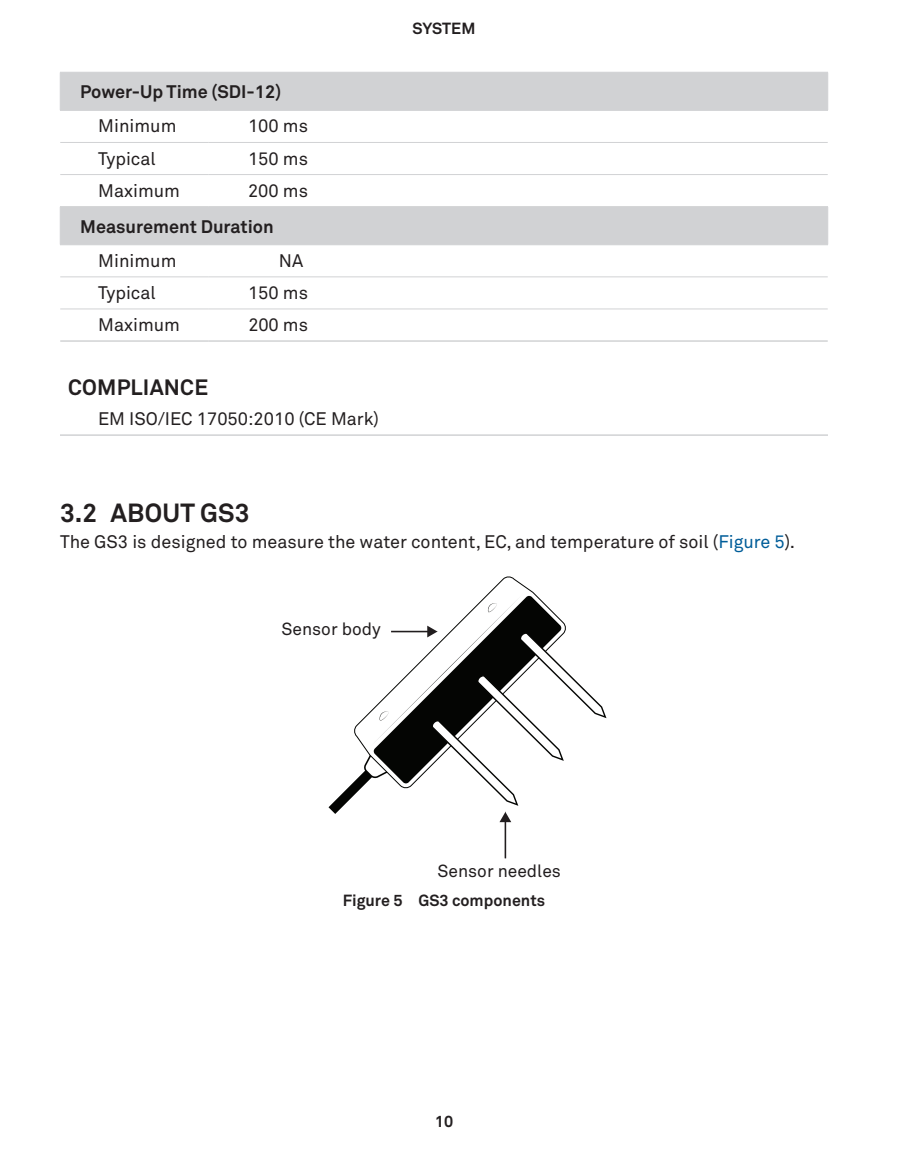
<style>
.page{position:relative;width:900px;height:1152px;background:#fff}
.page>*{position:absolute;margin:0;border:0;box-sizing:border-box;transform-origin:0 0}
.t1{font:700 26px "Akkurat Pro";letter-spacing:.01em;color:#231f20}
.SpecHead1{font:700 22px "Akkurat Pro";letter-spacing:.01em;color:#231f20}
.BodyTxtFirst{font:18px "Akkurat Pro";color:#231f20}
.SpecTxt1ColLeft{font:18px "Akkurat Pro";color:#231f20}
.SpecTxt1ColRightDecimal{font:18px "Akkurat Pro";color:#231f20}
.SpecHead2Top{font:700 18px "Akkurat Pro";color:#231f20}
.SpecHead2{font:700 18px "Akkurat Pro";color:#231f20}
.t2{font:17.4px "Akkurat Pro";color:#211d1e}
.t3{font:700 16px "Akkurat Pro";color:#231f20}
.s1{color:#005d99}
</style>
<div class="page">
<svg style="left:61px;top:73px;width:766px;height:171px"></svg>
<hr style="left:60px;top:72px;width:149px;height:1px;background:#d1d2d4">
<hr style="left:60px;top:73px;width:1px;height:37px;background:#d1d2d4">
<hr style="left:209px;top:72px;width:619px;height:1px;background:#d1d2d4">
<hr style="left:827px;top:73px;width:1px;height:37px;background:#d1d2d4">
<hr style="left:60px;top:206px;width:149px;height:1px;background:#d1d2d4">
<hr style="left:60px;top:207px;width:1px;height:38px;background:#d1d2d4">
<hr style="left:209px;top:206px;width:619px;height:1px;background:#d1d2d4">
<hr style="left:827px;top:207px;width:1px;height:38px;background:#d1d2d4">
<hr style="left:60px;top:142px;width:149px;height:1px;background:#d1d2d4">
<hr style="left:209px;top:142px;width:619px;height:1px;background:#d1d2d4">
<hr style="left:60px;top:174px;width:149px;height:1px;background:#d1d2d4">
<hr style="left:209px;top:174px;width:619px;height:1px;background:#d1d2d4">
<hr style="left:60px;top:277px;width:149px;height:1px;background:#d1d2d4">
<hr style="left:209px;top:277px;width:619px;height:1px;background:#d1d2d4">
<hr style="left:60px;top:309px;width:149px;height:1px;background:#d1d2d4">
<hr style="left:209px;top:309px;width:619px;height:1px;background:#d1d2d4">
<hr style="left:60px;top:110px;width:149px;height:1px;background:#d1d2d4">
<hr style="left:209px;top:110px;width:619px;height:1px;background:#d1d2d4">
<hr style="left:209px;top:244px;width:619px;height:1px;background:#d1d2d4">
<hr style="left:60px;top:244px;width:149px;height:1px;background:#d1d2d4">
<hr style="left:60px;top:340px;width:149px;height:2px;background:#d1d2d4">
<hr style="left:209px;top:340px;width:619px;height:2px;background:#d1d2d4">
<hr style="left:60px;top:434px;width:768px;height:2px;background:#d1d2d4">
<hr style="left:505px;top:820px;width:1px;height:38px;background:#211d1e">
<svg style="left:328px;top:594px;width:278px;height:230px"></svg>
<p class="SpecHead2Top" style="left:80px;top:81px;width:203px">Power-Up Time (SDI-12)</p>
<p class="SpecTxt1ColLeft" style="left:98px;top:116px;width:80px">Minimum</p>
<p class="SpecTxt1ColRightDecimal" style="left:248px;top:116px;width:62px">100 ms</p>
<p class="SpecTxt1ColLeft" style="left:98px;top:148px;width:59px">Typical</p>
<p class="SpecTxt1ColRightDecimal" style="left:248px;top:148px;width:62px">150 ms</p>
<p class="SpecTxt1ColLeft" style="left:98px;top:180px;width:83px">Maximum</p>
<p class="SpecTxt1ColRightDecimal" style="left:248px;top:180px;width:62px">200 ms</p>
<p class="SpecHead2" style="left:80px;top:215px;width:195px">Measurement Duration</p>
<p class="SpecTxt1ColLeft" style="left:98px;top:250px;width:80px">Minimum</p>
<p class="SpecTxt1ColRightDecimal" style="left:279px;top:250px;width:26px">NA</p>
<p class="SpecTxt1ColLeft" style="left:98px;top:282px;width:59px">Typical</p>
<p class="SpecTxt1ColRightDecimal" style="left:248px;top:282px;width:62px">150 ms</p>
<p class="SpecTxt1ColLeft" style="left:98px;top:314px;width:83px">Maximum</p>
<p class="SpecTxt1ColRightDecimal" style="left:248px;top:314px;width:61px">200 ms</p>
<p class="SpecHead1" style="left:68px;top:374px;width:142px">COMPLIANCE</p>
<p class="SpecTxt1ColLeft" style="left:98px;top:408px;width:283px">EM ISO/IEC 17050:2010 (CE Mark)</p>
<p class="t3" style="left:413px;top:18px;width:22px">System</p>
<p class="t1" style="left:60px;top:497px;width:191px">3.2 ABOUT GS3</p>
<p class="BodyTxtFirst" style="left:60px;top:531px;width:737px">The GS3 is designed to measure the water content, EC, and temperature of soil (<span class="s1">Figure 5</span>).</p>
<p class="t2" style="left:282px;top:619px;width:101px">Sensor body</p>
<p class="t2" style="left:437px;top:861px;width:125px">Sensor needles</p>
<p class="t3" style="left:343px;top:890px;width:204px">Figure 5 GS3 components</p>
<p class="t3" style="left:435px;top:1111px;width:20px">10</p>
</div>
